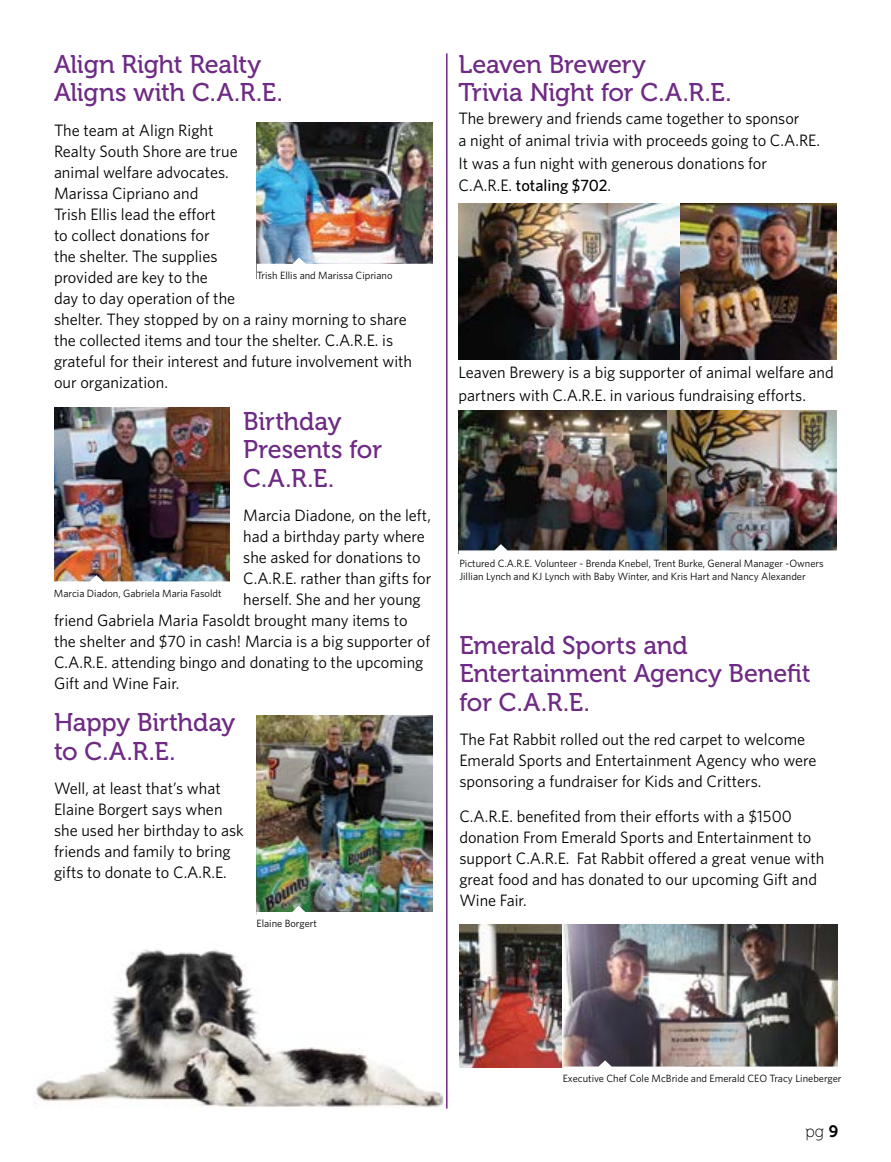
<style>
.page{position:relative;width:891px;height:1162px;background:#fff}
.page>*{position:absolute;margin:0;border:0;box-sizing:border-box;transform-origin:0 0}
.t1{font:25.5px/28.5px "Museo 500";letter-spacing:-.01em;color:#6e2a84}
.t2{font:16.5px/21px "Whitney HTF";color:#000}
.t3{font:16.5px "Museo 100";color:#000}
.t4{font:10.5px/13.5px "Whitney HTF";color:#000}
.s1{font-weight:500}
.s2{font-family:"Museo 700"}
</style>
<div class="page">
<img style="left:34px;top:949px;width:446px;height:159px">
<img style="left:666px;top:411px;width:171px;height:132px">
<img style="left:459px;top:411px;width:207px;height:132px">
<img style="left:459px;top:924px;width:379px;height:143px">
<img style="left:459px;top:203px;width:222px;height:156px">
<img style="left:257px;top:122px;width:175px;height:134px">
<img style="left:54px;top:408px;width:176px;height:166px">
<img style="left:256px;top:715px;width:176px;height:189px">
<img style="left:681px;top:203px;width:156px;height:156px">
<svg style="left:458px;top:543px;width:379px;height:11px"></svg>
<svg style="left:256px;top:256px;width:177px;height:23px"></svg>
<svg style="left:54px;top:574px;width:176px;height:8px"></svg>
<img style="left:256px;top:904px;width:177px;height:11px">
<svg style="left:562px;top:1059px;width:276px;height:9px;background:#8a8281"></svg>
<hr style="left:446px;top:53px;width:2px;height:1055px;background:#6e2a84">
<h1 class="t1" style="left:54px;top:50px;width:230px">Align Right Realty<br>Aligns with C.A.R.E.</h1>
<p class="t2" style="left:54px;top:119px;width:360px">The team at Align Right<br>Realty South Shore are true<br>animal welfare advocates.<br>Marissa Cipriano and<br>Trish Ellis lead the effort<br>to collect donations for<br>the shelter. The supplies<br>provided are key to the<br>day to day operation of the<br>shelter. They stopped by on a rainy morning to share the collected items and tour the shelter. C.A.R.E. is grateful for their interest and future involvement with our organization.</p>
<h1 class="t1" style="left:243px;top:407px;width:140px">Birthday<br>Presents for<br>C.A.R.E.</h1>
<p class="t2" style="left:243px;top:504px;width:189px">Marcia Diadone, on the left,</p>
<p class="t2" style="left:243px;top:525px;width:183px">had a birthday party where</p>
<p class="t2" style="left:243px;top:546px;width:179px">she asked for donations to</p>
<p class="t2" style="left:243px;top:567px;width:190px">C.A.R.E. rather than gifts for</p>
<p class="t2" style="left:243px;top:588px;width:179px">herself. She and her young</p>
<p class="t2" style="left:54px;top:609px;width:355px">friend Gabriela Maria Fasoldt brought many items to</p>
<p class="t2" style="left:54px;top:630px;width:378px">the shelter and $70 in cash! Marcia is a big supporter of</p>
<p class="t2" style="left:54px;top:651px;width:371px">C.A.R.E. attending bingo and donating to the upcoming</p>
<p class="t2" style="left:54px;top:672px;width:127px">Gift and Wine Fair.</p>
<h1 class="t1" style="left:54px;top:708px;width:183px">Happy Birthday to C.A.R.E.</h1>
<p class="t2" style="left:54px;top:777px;width:191px">Well, at least that’s what<br>Elaine Borgert says when she used her birthday to ask friends and family to bring gifts to donate to C.A.R.E.</p>
<p class="t4" style="left:257px;top:268px;width:137px">Trish Ellis and Marissa Cipriano</p>
<p class="t4" style="left:54px;top:586px;width:169px">Marcia Diadon, Gabriela Maria Fasoldt</p>
<p class="t4" style="left:256px;top:916px;width:62px">Elaine Borgert</p>
<h1 class="t1" style="left:459px;top:50px;width:274px">Leaven Brewery<br>Trivia Night for C.A.R.E.</h1>
<p class="t2" style="left:459px;top:106px;width:363px;line-height:22.5px">The brewery and friends came together to sponsor<br>a night of animal trivia with proceeds going to C.A.RE.<br>It was a fun night with generous donations for C.A.R.E. <span class="s1">totaling $702</span>.</p>
<p class="t2" style="left:459px;top:361px;width:377px;line-height:22.5px">Leaven Brewery is a big supporter of animal welfare and partners with C.A.R.E. in various fundraising efforts.</p>
<p class="t4" style="left:459px;top:556px;width:366px">Pictured C.A.R.E. Volunteer - Brenda Knebel, Trent Burke, General Manager -Owners<br>Jillian Lynch and KJ Lynch with Baby Winter, and Kris Hart and Nancy Alexander</p>
<h1 class="t1" style="left:459px;top:631px;width:353px">Emerald Sports and<br>Entertainment Agency Benefit for C.A.R.E.</h1>
<p class="t2" style="left:459px;top:728px;width:359px">The Fat Rabbit rolled out the red carpet to welcome<br>Emerald Sports and Entertainment Agency who were sponsoring a fundraiser for Kids and Critters.</p>
<p class="t2" style="left:459px;top:805px;width:366px">C.A.R.E. benefited from their efforts with a $1500 donation From Emerald Sports and Entertainment to support C.A.R.E. Fat Rabbit offered a great venue with great food and has donated to our upcoming Gift and Wine Fair.</p>
<p class="t4" style="left:563px;top:1071px;width:280px">Executive Chef Cole McBride and Emerald CEO Tracy Lineberger</p>
<p class="t3" style="left:806px;top:1122px;width:34px">pg <span class="s2">9</span></p>
</div>
